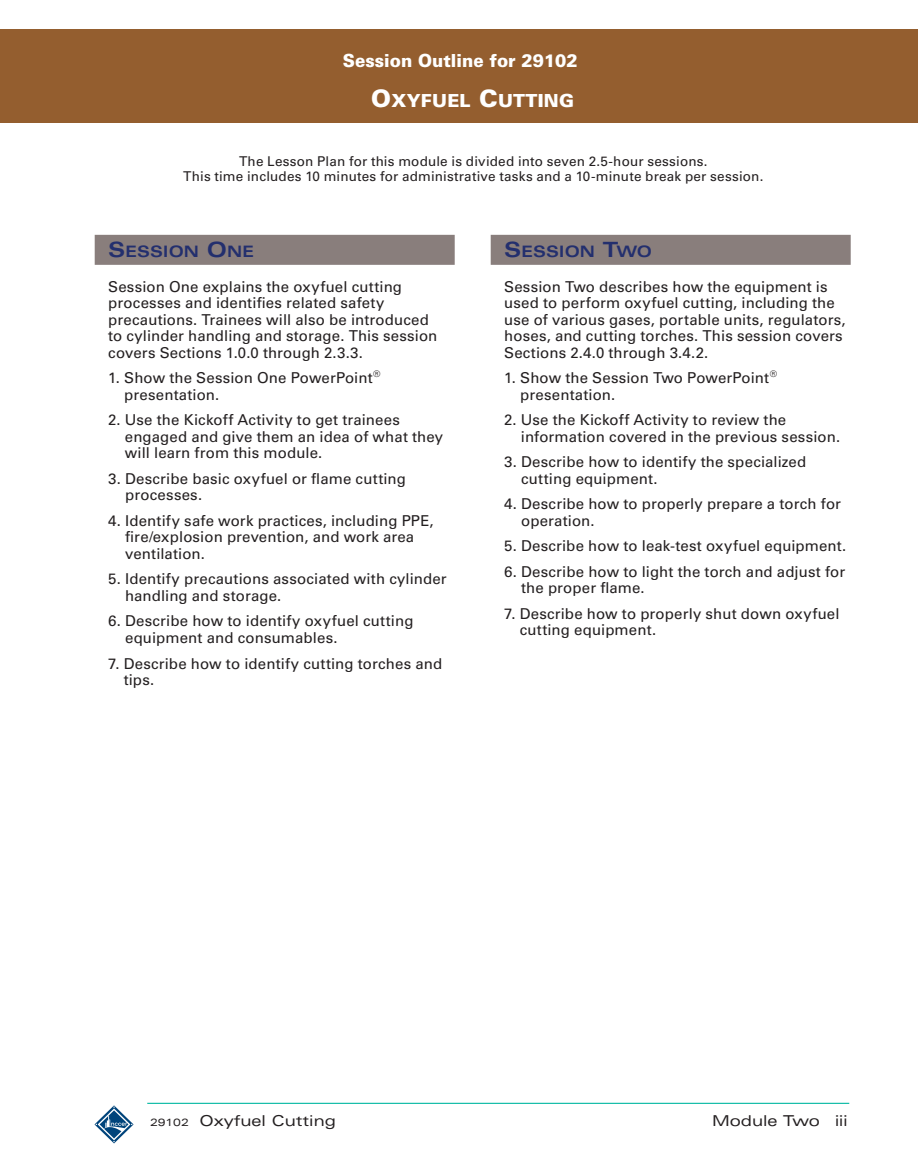
<style>
.page{position:relative;width:918px;height:1175px;background:#fff}
.page>*{position:absolute;margin:0;border:0;box-sizing:border-box;transform-origin:0 0}
.t1{font:900 18px "Univers LT Std";color:#fff;scale:.94 1}
.t2{font:900 18px "Univers LT Std";letter-spacing:.015em;color:#fff}
.t3{font:700 expanded 15.75px "Univers LT Std";color:#232f6e}
.t4{font:15px/16.5px "Univers LT Std";letter-spacing:.01em;color:#231f20}
.t5{font:expanded 15px "Univers LT Std";color:#231f20}
.t6{font:13.5px/15px "Univers LT Std";letter-spacing:.01em;color:#231f20;text-align:center}
.s1{font-size:24px}
.s2{font-size:21px}
.s3{font-stretch:normal}
</style>
<div class="page">
<svg style="left:94px;top:1105px;width:40px;height:38px"></svg>
<hr style="left:147px;top:1102px;width:702px;height:1px;background:#03b8a2">
<div style="left:0;top:29px;width:918px;height:93px;background:#945e2f"></div>
<div style="left:95px;top:235px;width:360px;height:30px;background:#897e7c"></div>
<div style="left:491px;top:235px;width:360px;height:30px;background:#897e7c"></div>
<p class="t1" style="left:343px;top:49px;width:252px">Session Outline for 29102</p>
<p class="t2" style="left:371px;top:89px;width:204px"><span class="s1">O</span>XYFUEL <span class="s1">C</span>UTTING</p>
<p class="t6" style="left:183px;top:153px;width:582px">The Lesson Plan for this module is divided into seven 2.5-hour sessions.<br>This time includes 10 minutes for administrative tasks and a 10-minute break per session.</p>
<p class="t3" style="left:108px;top:243px;width:148px"><span class="s2">S</span>ESSION <span class="s2">O</span>NE</p>
<p class="t4" style="left:108px;top:278px;width:331px">Session One explains the oxyfuel cutting processes and identifies related safety precautions. Trainees will also be introduced to cylinder handling and storage. This session covers Sections 1.0.0 through 2.3.3.</p>
<p class="t4" style="left:124px;top:370px;width:258px;text-indent:-16px">1. Show the Session One PowerPoint<sup>® </sup>presentation.</p>
<p class="t4" style="left:125px;top:412px;width:320px;text-indent:-17px">2. Use the Kickoff Activity to get trainees engaged and give them an idea of what they will learn from this module.</p>
<p class="t4" style="left:125px;top:470px;width:282px;text-indent:-17px">3. Describe basic oxyfuel or flame cutting processes.</p>
<p class="t4" style="left:125px;top:512px;width:310px;text-indent:-17px">4. Identify safe work practices, including PPE, fire/explosion prevention, and work area ventilation.</p>
<p class="t4" style="left:125px;top:571px;width:323px;text-indent:-17px">5. Identify precautions associated with cylinder handling and storage.</p>
<p class="t4" style="left:125px;top:613px;width:290px;text-indent:-17px">6. Describe how to identify oxyfuel cutting equipment and consumables.</p>
<p class="t4" style="left:124px;top:655px;width:320px;text-indent:-15px">7. Describe how to identify cutting torches and tips.</p>
<p class="t3" style="left:504px;top:243px;width:149px"><span class="s2">S</span>ESSION <span class="s2">T</span>WO</p>
<p class="t4" style="left:504px;top:278px;width:343px">Session Two describes how the equipment is used to perform oxyfuel cutting, including the use of various gases, portable units, regulators, hoses, and cutting torches. This session covers Sections 2.4.0 through 3.4.2.</p>
<p class="t4" style="left:520px;top:370px;width:258px;text-indent:-16px">1. Show the Session Two PowerPoint<sup>® </sup>presentation.</p>
<p class="t4" style="left:521px;top:412px;width:321px;text-indent:-17px">2. Use the Kickoff Activity to review the information covered in the previous session.</p>
<p class="t4" style="left:521px;top:454px;width:287px;text-indent:-17px">3. Describe how to identify the specialized cutting equipment.</p>
<p class="t4" style="left:521px;top:496px;width:321px;text-indent:-17px">4. Describe how to properly prepare a torch for operation.</p>
<p class="t4" style="left:504px;top:538px;width:344px">5. Describe how to leak-test oxyfuel equipment.</p>
<p class="t4" style="left:521px;top:563px;width:326px;text-indent:-17px">6. Describe how to light the torch and adjust for the proper flame.</p>
<p class="t4" style="left:520px;top:605px;width:321px;text-indent:-15px">7. Describe how to properly shut down oxyfuel cutting equipment.</p>
<p class="t5" style="left:712px;top:1111px;width:137px">Module Two <span class="s3">iii</span></p>
</div>
